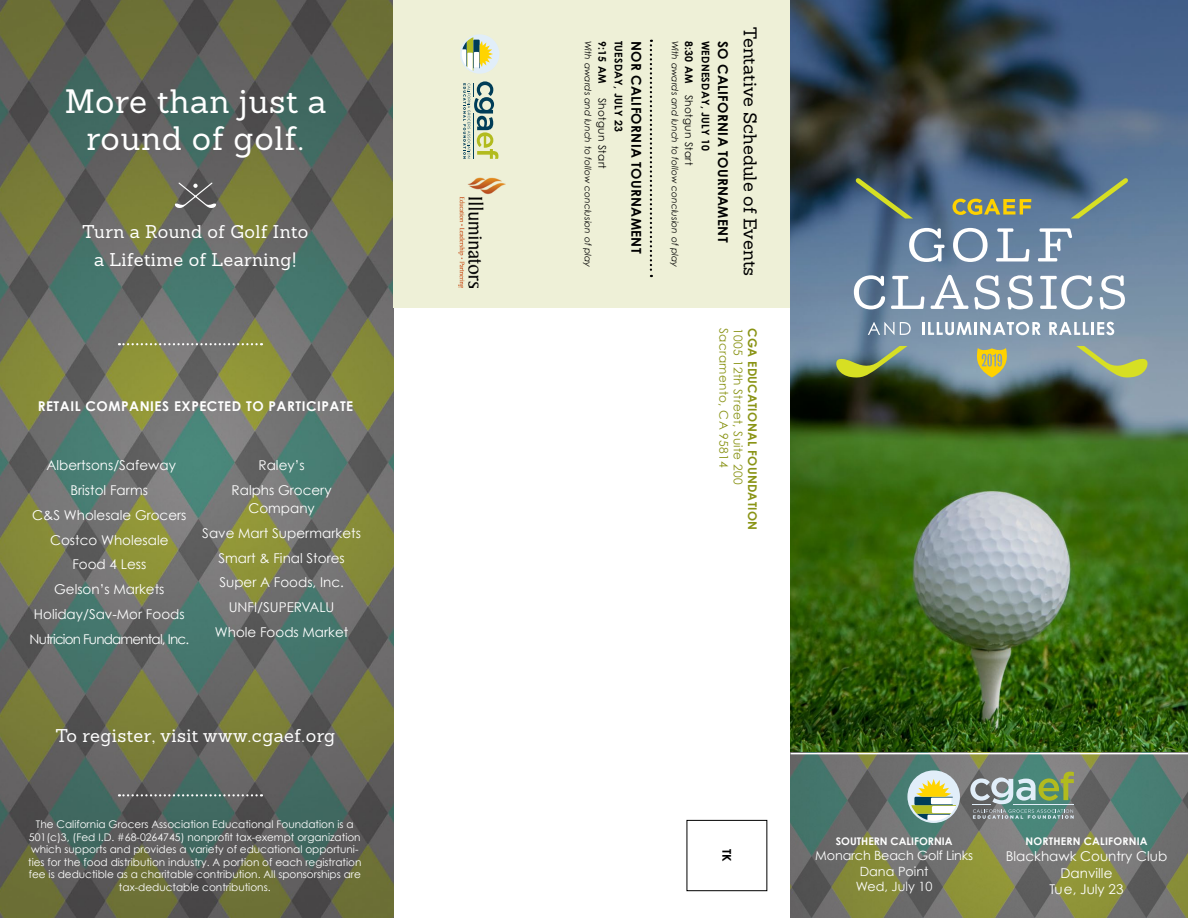
<style>
.page{position:relative;width:1188px;height:918px;background:#fff}
.page>*{position:absolute;margin:0;border:0;box-sizing:border-box;transform-origin:0 0}
.t1{font:33px/36.6px "Sanchez";letter-spacing:.025em;color:#fff;text-align:center}
.t2{font:18px/27.6px "Sanchez";letter-spacing:.025em;color:#fff;text-align:center}
.t3{font:18px "Sanchez";letter-spacing:.005em;color:#000}
.t4{font:13.5px/24.8px "Century Gothic";color:#fff;text-align:center}
.t5{font:700 13.5px "Century Gothic";letter-spacing:.025em;color:#000}
.t6{font:700 13.5px "Century Gothic";letter-spacing:.04em;color:#fff}
.t7{font:12.75px/15.3px "Century Gothic";letter-spacing:-.01em;color:#fff;text-align:center}
.t8{font:12px "Century Gothic";letter-spacing:.025em;color:#899314}
.t9{font:700 12px "Century Gothic";letter-spacing:.025em;color:#899314}
.t10{font:700 12px "Century Gothic";color:#000}
.t11{font:10.5px/12.6px "Century Gothic";color:#fff;text-align:center}
.t12{font:700 10.5px "Century Gothic";letter-spacing:.025em;color:#000}
.t13{font:700 10.5px "Century Gothic";letter-spacing:.01em;color:#fff}
.t14{font:10.5px "Century Gothic";letter-spacing:.025em;color:#000}
.t15{font:italic 9px "Century Gothic";letter-spacing:.01em;color:#000}
</style>
<div class="page">
<img style="left:0;top:0;width:393px;height:918px">
<div style="left:393px;top:0;width:398px;height:307px;background:#eef0d7"></div>
<svg style="left:175px;top:182px;width:41px;height:26px"></svg>
<svg style="left:119px;top:794px;width:143px;height:2px"></svg>
<svg style="left:119px;top:343px;width:143px;height:2px"></svg>
<img style="left:458px;top:178px;width:48px;height:109px">
<div style="left:687px;top:820px;width:80px;height:71px;border:1px solid #000"></div>
<svg style="left:650px;top:40px;width:2px;height:237px"></svg>
<img style="left:791px;top:0;width:397px;height:753px">
<svg style="left:1076px;top:346px;width:73px;height:33px;background:#9bac87"></svg>
<svg style="left:854px;top:177px;width:59px;height:42px;background:#52696e"></svg>
<svg style="left:1071px;top:177px;width:59px;height:42px;background:#647e82"></svg>
<svg style="left:835px;top:346px;width:73px;height:33px;background:#74885b"></svg>
<svg style="left:953px;top:199px;width:78px;height:16px"></svg>
<svg style="left:909px;top:228px;width:36px;height:34px"></svg>
<svg style="left:953px;top:228px;width:35px;height:34px"></svg>
<svg style="left:996px;top:228px;width:33px;height:33px"></svg>
<svg style="left:1038px;top:228px;width:34px;height:33px"></svg>
<svg style="left:854px;top:275px;width:31px;height:34px"></svg>
<svg style="left:891px;top:276px;width:33px;height:33px"></svg>
<svg style="left:931px;top:275px;width:37px;height:34px"></svg>
<svg style="left:974px;top:275px;width:26px;height:34px"></svg>
<svg style="left:1008px;top:275px;width:25px;height:34px"></svg>
<svg style="left:1040px;top:275px;width:52px;height:34px"></svg>
<svg style="left:1100px;top:275px;width:25px;height:34px"></svg>
<svg style="left:868px;top:322px;width:43px;height:13px"></svg>
<svg style="left:922px;top:322px;width:119px;height:13px"></svg>
<svg style="left:1049px;top:322px;width:65px;height:13px"></svg>
<svg style="left:974px;top:348px;width:36px;height:29px"></svg>
<img style="left:791px;top:754px;width:397px;height:164px">
<svg style="left:463px;top:81px;width:35px;height:78px"></svg>
<div style="left:460px;top:34px;width:39px;height:40px;background:#e1eef9;border-radius:50%"></div>
<svg style="left:462px;top:37px;width:31px;height:34px"></svg>
<svg style="left:970px;top:772px;width:104px;height:47px;background:#819b8b"></svg>
<div style="left:907px;top:770px;width:53px;height:53px;background:#e1eef9;border-radius:50%"></div>
<svg style="left:911px;top:779px;width:45px;height:42px"></svg>
<h1 class="t1" style="left:65px;top:83px;width:263px">More than just a round of golf.</h1>
<h2 class="t2" style="left:83px;top:218px;width:227px">Turn a Round of Golf Into a Lifetime of Learning!</h2>
<p class="t6" style="left:38px;top:397px;width:317px">RETAIL COMPANIES EXPECTED TO PARTICIPATE</p>
<p class="t4" style="left:30px;top:453px;width:161px">Albertsons/Safeway<br>Bristol Farms<br>C&amp;S Wholesale Grocers<br>Costco Wholesale<br>Food 4 Less<br>Gelson’s Markets<br>Holiday/Sav-Mor Foods<br>Nutricion Fundamental, Inc.</p>
<p class="t4" style="left:232px;top:453px;width:101px">Raley’s<br>Ralphs Grocery</p>
<p class="t4" style="left:202px;top:496px;width:160px">Company<br>Save Mart Supermarkets<br>Smart &amp; Final Stores<br>Super A Foods, Inc.<br>UNFI/SUPERVALU<br>Whole Foods Market</p>
<h2 class="t2" style="left:56px;top:722px;width:281px">To register, visit www.cgaef.org</h2>
<p class="t11" style="left:28px;top:818px;width:335px">The California Grocers Association Educational Foundation is a 501(c)3, (Fed I.D. #68-0264745) nonprofit tax-exempt organization which supports and provides a variety of educational opportuni&shy;ties for the food distribution industry. A portion of each registration fee is deductible as a charitable contribution. All sponsorships are tax-deductable contributions.</p>
<p class="t12" style="left:609px;top:41px;width:44px;rotate:90deg">9:15 AM</p>
<p class="t12" style="left:625px;top:41px;width:93px;rotate:90deg">TUESDAY, JULY 23</p>
<p class="t5" style="left:645px;top:41px;width:214px;rotate:90deg">NOR CALIFORNIA TOURNAMENT</p>
<p class="t15" style="left:681px;top:41px;width:228px;rotate:90deg">With awards and lunch to follow conclusion of play</p>
<p class="t12" style="left:696px;top:41px;width:44px;rotate:90deg">8:30 AM</p>
<p class="t12" style="left:712px;top:41px;width:112px;rotate:90deg">WEDNESDAY, JULY 10</p>
<p class="t5" style="left:732px;top:41px;width:203px;rotate:90deg">SO CALIFORNIA TOURNAMENT</p>
<p class="t15" style="left:594px;top:41px;width:228px;rotate:90deg">With awards and lunch to follow conclusion of play</p>
<p class="t14" style="left:696px;top:95px;width:72px;rotate:90deg">Shotgun Start</p>
<p class="t14" style="left:609px;top:98px;width:72px;rotate:90deg">Shotgun Start</p>
<h2 class="t3" style="left:762px;top:27px;width:250px;rotate:90deg">Tentative Schedule of Events</h2>
<p class="t8" style="left:731px;top:328px;width:141px;rotate:90deg">Sacramento, CA 95814</p>
<p class="t8" style="left:746px;top:328px;width:158px;rotate:90deg">1005 12th Street, Suite 200</p>
<p class="t9" style="left:760px;top:328px;width:203px;rotate:90deg">CGA EDUCATIONAL FOUNDATION</p>
<p class="t10" style="left:734px;top:849px;width:14px;rotate:90deg">TK</p>
<p class="t13" style="left:836px;top:835px;width:118px">SOUTHERN CALIFORNIA</p>
<p class="t7" style="left:815px;top:848px;width:159px">Monarch Beach Golf Links<br>Dana Point<br>Wed, July 10</p>
<p class="t13" style="left:1025px;top:835px;width:124px">NORTHERN CALIFORNIA</p>
<p class="t4" style="left:1006px;top:848px;width:163px;line-height:16.2px">Blackhawk Country Club<br>Danville<br>Tue, July 23</p>
</div>
